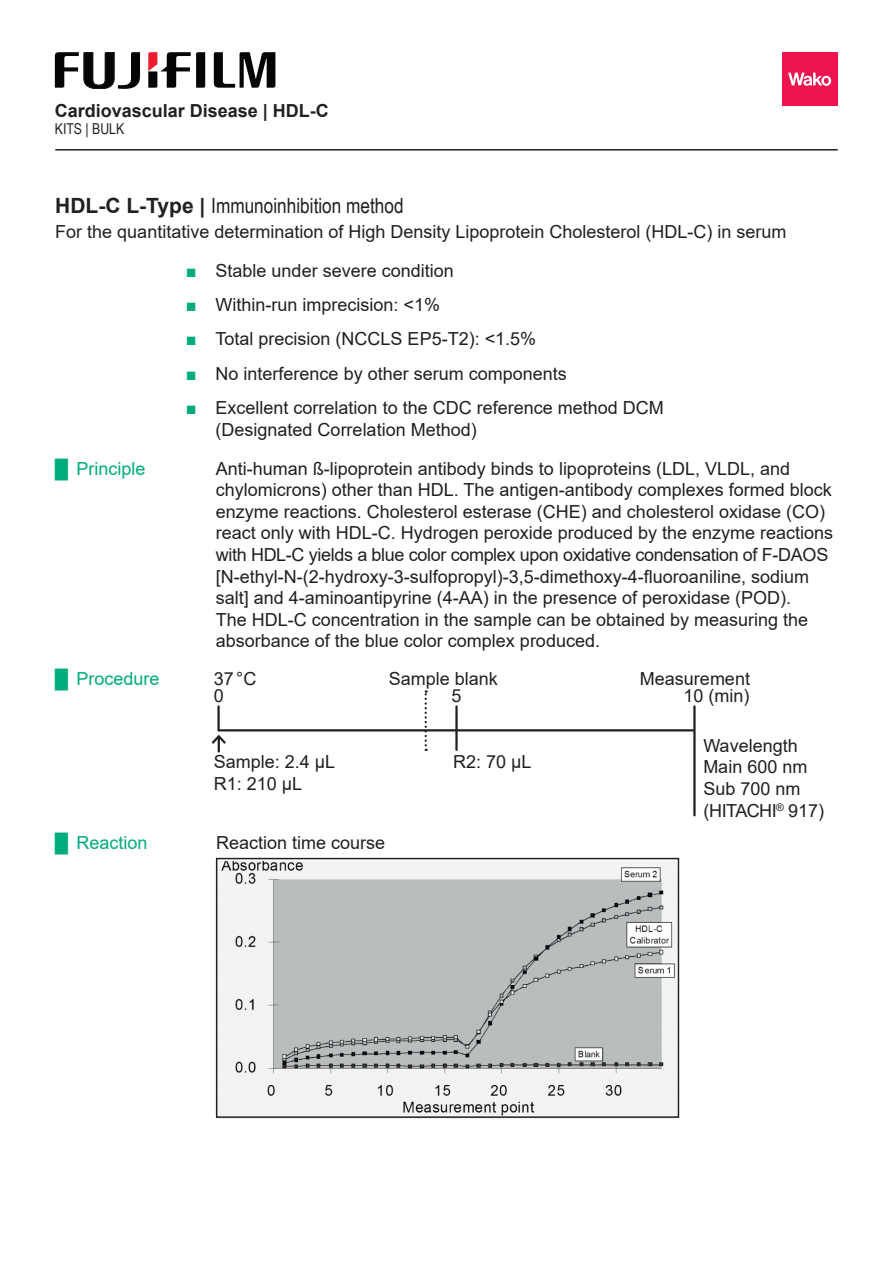
<style>
.page{position:relative;width:893px;height:1263px;background:#fff}
.page>*{position:absolute;margin:0;border:0;box-sizing:border-box;transform-origin:0 0}
.t1{font:21px "Arial Narrow";color:#231f20}
.t2{font:18px/21.6px "Arial";color:#231f20}
.t3{font:18px "Arial";color:#00ac7c}
.t4{font:700 18px "Arial";color:#231f20}
.t5{font:15px "Arial Narrow";color:#231f20}
.s1{font-family:"Arial";font-weight:700}
.s2{color:#00ac7c}
</style>
<div class="page">
<hr style="left:55px;top:149px;width:783px;height:2px;background:#231f20">
<svg style="left:214px;top:52px;width:61px;height:36px"></svg>
<svg style="left:55px;top:52px;width:85px;height:37px"></svg>
<svg style="left:148px;top:52px;width:57px;height:36px"></svg>
<hr style="left:219px;top:729px;width:474px;height:2px;background:#231f20">
<hr style="left:217px;top:706px;width:3px;height:24px;background:#231f20">
<hr style="left:455px;top:706px;width:3px;height:44px;background:#231f20">
<hr style="left:693px;top:706px;width:3px;height:109px;background:#231f20">
<svg style="left:211px;top:734px;width:15px;height:18px"></svg>
<img style="left:219px;top:861px;width:457px;height:254px">
<div style="left:782px;top:52px;width:56px;height:54px;background:#ed1450"></div>
<svg style="left:788px;top:73px;width:43px;height:13px"></svg>
<svg style="left:425px;top:690px;width:2px;height:61px"></svg>
<div style="left:216px;top:858px;width:463px;height:260px;border:2px solid #231f20"></div>
<p class="t4" style="left:55px;top:98px;width:275px">Cardiovascular Disease | HDL-C</p>
<p class="t5" style="left:55px;top:118px;width:71px">KITS | BULK</p>
<p class="t1" style="left:55px;top:190px;width:350px"><span class="s1">HDL-C L-Type |</span> Immunoinhibition method</p>
<p class="t2" style="left:55px;top:221px;width:733px">For the quantitative determination of High Density Lipoprotein Cholesterol (HDL-C) in serum</p>
<p class="t2" style="left:186px;top:259px;width:269px"><span class="s2">■</span> Stable under severe condition</p>
<p class="t2" style="left:186px;top:294px;width:256px"><span class="s2">■</span> Within-run imprecision: &lt;1%</p>
<p class="t2" style="left:186px;top:328px;width:352px"><span class="s2">■</span> Total precision (NCCLS EP5-T2): &lt;1.5%</p>
<p class="t2" style="left:186px;top:363px;width:382px"><span class="s2">■</span> No interference by other serum components</p>
<p class="t2" style="left:216px;top:397px;width:450px;text-indent:-30px"><span class="s2">■</span> Excellent correlation to the CDC reference method DCM (Designated Correlation Method)</p>
<p class="t2" style="left:216px;top:457px;width:619px">Anti-human ß-lipoprotein antibody binds to lipoproteins (LDL, VLDL, and chylomicrons) other than HDL. The antigen-antibody complexes formed block enzyme reactions. Cholesterol esterase (CHE) and cholesterol oxidase (CO) react only with HDL-C. Hydrogen peroxide produced by the enzyme reactions with HDL-C yields a blue color complex upon oxidative condensation of F-DAOS [N-ethyl-N-(2-hydroxy-3-sulfopropyl)-3,5-dimethoxy-4-fluoroaniline, sodium salt] and 4-aminoantipyrine (4-AA) in the presence of peroxidase (POD).<br>The HDL-C concentration in the sample can be obtained by measuring the absorbance of the blue color complex produced.</p>
<p class="t3" style="left:55px;top:456px;width:92px">█ Principle</p>
<p class="t3" style="left:55px;top:666px;width:106px">█ Procedure</p>
<p class="t2" style="left:214px;top:668px;width:44px">37 °C</p>
<p class="t2" style="left:214px;top:685px;width:12px">0</p>
<p class="t2" style="left:640px;top:668px;width:112px">Measurement</p>
<p class="t2" style="left:389px;top:668px;width:111px">Sample blank</p>
<p class="t2" style="left:451px;top:685px;width:12px">5</p>
<p class="t2" style="left:684px;top:685px;width:68px">10 (min)</p>
<p class="t2" style="left:214px;top:751px;width:123px">Sample: 2.4 μL<br>R1: 210 μL</p>
<p class="t2" style="left:453px;top:751px;width:80px">R2: 70 μL</p>
<p class="t2" style="left:703px;top:734px;width:122px">Wavelength<br>Main 600 nm<br>Sub 700 nm (HITACHI<sup>®</sup> 917)</p>
<p class="t3" style="left:55px;top:830px;width:94px">█ Reaction</p>
<p class="t2" style="left:216px;top:832px;width:171px">Reaction time course</p>
</div>
